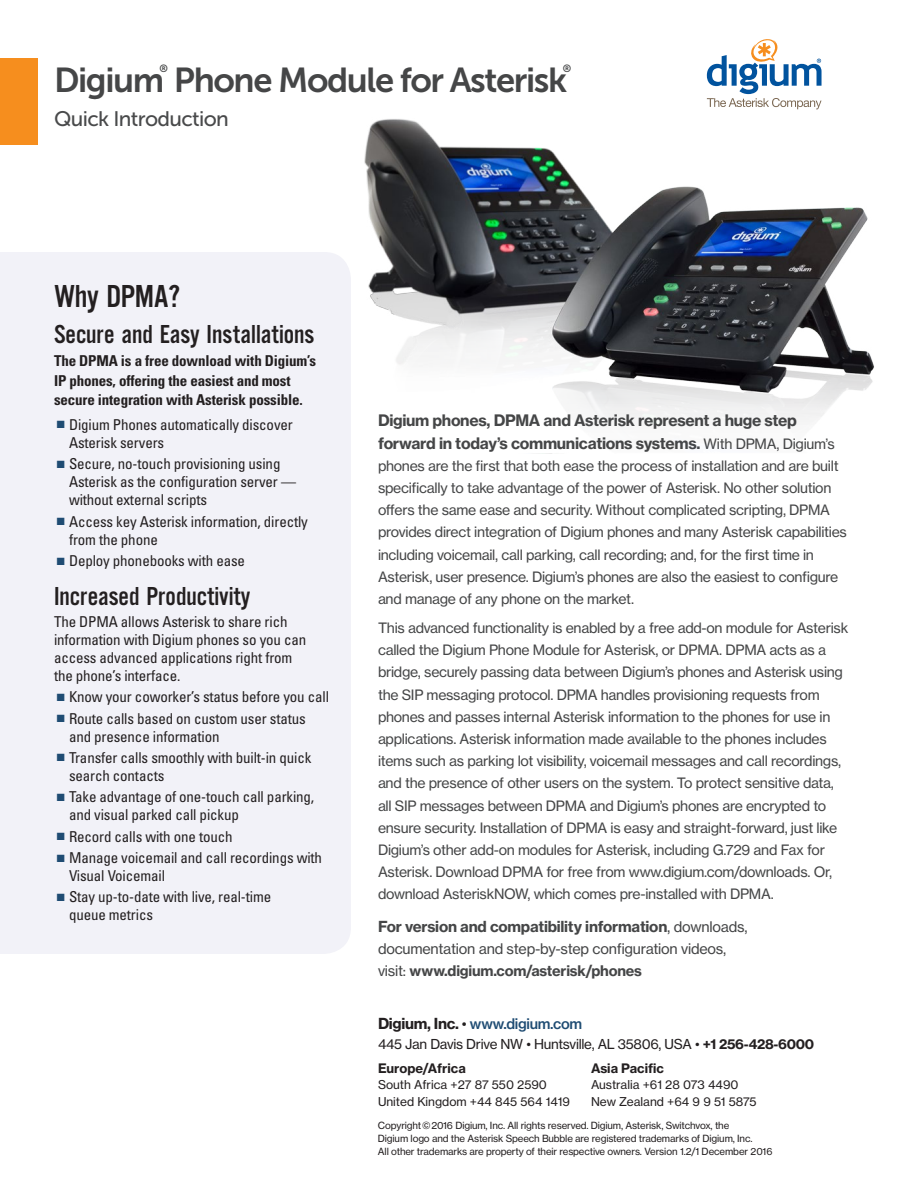
<style>
.page{position:relative;width:918px;height:1188px;background:#fff}
.page>*{position:absolute;margin:0;border:0;box-sizing:border-box;transform-origin:0 0}
.t1{font:34.5px "Museo Sans 700";letter-spacing:-.04em;color:#454647}
.t2{font:33px "Alternate Gothic EFCEOP No Three";letter-spacing:-.01em;color:#231f20}
.t3{font:27px "Alternate Gothic EFCEOP No Three";color:#231f20}
.t4{font:21px "Museo Sans 500";letter-spacing:-.03em;color:#494a4b}
.t5{font:15.6px/22.2px "N Haas Grotesk TX Std 75 Bd";letter-spacing:-.02em;color:#454647}
.t6{font:condensed 15px/18px "Univers";letter-spacing:-.01em;color:#231f20}
.t7{font:700 condensed 15px/19.5px "Univers";letter-spacing:-.01em;color:#231f20}
.t8{font:15px "N Haas Grotesk TX Std 75 Bd";letter-spacing:-.015em;color:#454647}
.t9{font:14.4px "N Haas Grotesk TX Std 55 Rg";letter-spacing:-.015em;color:#454647}
.t10{font:14.4px "N Haas Grotesk TX Std 75 Bd";letter-spacing:-.015em;color:#454647}
.t11{font:14.4px "N Haas Grotesk TX Std 65 Md";letter-spacing:-.02em;color:#1f4c73}
.t12{font:14.1px/22.2px "N Haas Grotesk TX Std 55 Rg";letter-spacing:-.02em;color:#454647}
.t13{font:13.5px "N Haas Grotesk TX Std 55 Rg";letter-spacing:-.02em;color:#231f20}
.t14{font:12.9px "N Haas Grotesk TX Std 75 Bd";color:#231f20}
.t15{font:12px "N Haas Grotesk TX Std 55 Rg";color:#231f20}
.t16{font:10.5px "Museo Sans 700";color:#454647}
.t17{font:9.75px/12.8px "N Haas Grotesk TX Std 55 Rg";letter-spacing:-.015em;color:#231f20}
.s1{color:#1f4c73}
.s2{font-family:"N Haas Grotesk TX Std 55 Rg";font-size:14.1px}
.s3{font-family:"N Haas Grotesk TX Std 55 Rg"}
.s4{font-family:"N Haas Grotesk TX Std 55 Rg";font-size:14.4px}
.s5{font-family:"N Haas Grotesk TX Std 75 Bd";font-size:15px;color:#231f20}
.s6{font-family:"N Haas Grotesk TX Std 55 Rg";color:#231f20}
.s7{font-family:"N Haas Grotesk TX Std 75 Bd"}
</style>
<div class="page">
<svg style="left:707px;top:39px;width:115px;height:69px"></svg>
<div style="left:0;top:58px;width:37px;height:87px;background:#f68e1e"></div>
<div style="left:0;top:252px;width:351px;height:702px;background:#f2f2f8"></div>
<img style="left:341px;top:108px;width:533px;height:346px">
<p class="t16" style="left:160px;top:63px;width:10px">®</p>
<p class="t16" style="left:563px;top:63px;width:10px">®</p>
<h3 class="t4" style="left:54px;top:107px;width:176px">Quick Introduction</h3>
<h1 class="t1" style="left:54px;top:61px;width:515px">Digium Phone Module for Asterisk</h1>
<h2 class="t2" style="left:54px;top:279px;width:128px">Why DPMA?</h2>
<h3 class="t3" style="left:54px;top:320px;width:262px">Secure and Easy Installations</h3>
<p class="t7" style="left:54px;top:351px;width:264px">The DPMA is a free download with Digium’s<br>IP phones, offering the easiest and most secure integration with Asterisk possible.</p>
<p class="t6" style="left:69px;top:415px;width:225px;text-indent:-12px"><span class="s1">■</span> Digium Phones automatically discover<br>Asterisk servers</p>
<p class="t6" style="left:69px;top:455px;width:229px;text-indent:-12px"><span class="s1">■</span> Secure, no-touch provisioning using<br>Asterisk as the configuration server — without external scripts</p>
<p class="t6" style="left:69px;top:512px;width:240px;text-indent:-12px"><span class="s1">■</span> Access key Asterisk information, directly from the phone</p>
<p class="t6" style="left:57px;top:552px;width:190px"><span class="s1">■</span> Deploy phonebooks with ease</p>
<h3 class="t3" style="left:54px;top:583px;width:198px">Increased Productivity</h3>
<p class="t6" style="left:54px;top:612px;width:254px">The DPMA allows Asterisk to share rich information with Digium phones so you can access advanced applications right from the phone’s interface.</p>
<p class="t6" style="left:57px;top:688px;width:274px"><span class="s1">■</span> Know your coworker’s status before you call</p>
<p class="t6" style="left:69px;top:709px;width:238px;text-indent:-12px"><span class="s1">■</span> Route calls based on custom user status and presence information</p>
<p class="t6" style="left:69px;top:748px;width:244px;text-indent:-12px"><span class="s1">■</span> Transfer calls smoothly with built-in quick search contacts</p>
<p class="t6" style="left:69px;top:788px;width:247px;text-indent:-12px"><span class="s1">■</span> Take advantage of one-touch call parking, and visual parked call pickup</p>
<p class="t6" style="left:57px;top:827px;width:177px"><span class="s1">■</span> Record calls with one touch</p>
<p class="t6" style="left:69px;top:849px;width:255px;text-indent:-12px"><span class="s1">■</span> Manage voicemail and call recordings with<br>Visual Voicemail</p>
<p class="t6" style="left:69px;top:888px;width:204px;text-indent:-12px"><span class="s1">■</span> Stay up-to-date with live, real-time queue metrics</p>
<p class="t5" style="left:378px;top:410px;width:458px">Digium phones, DPMA and Asterisk represent a huge step forward in today’s communications systems. <span class="s2">With DPMA, Digium’s</span></p>
<p class="t12" style="left:378px;top:455px;width:471px">phones are the first that both ease the process of installation and are built specifically to take advantage of the power of Asterisk. No other solution offers the same ease and security. Without complicated scripting, DPMA provides direct integration of Digium phones and many Asterisk capabilities including voicemail, call parking, call recording; and, for the first time in Asterisk, user presence. Digium’s phones are also the easiest to configure and manage of any phone on the market.</p>
<p class="t12" style="left:378px;top:617px;width:472px">This advanced functionality is enabled by a free add-on module for Asterisk called the Digium Phone Module for Asterisk, or DPMA. DPMA acts as a bridge, securely passing data between Digium’s phones and Asterisk using the SIP messaging protocol. DPMA handles provisioning requests from phones and passes internal Asterisk information to the phones for use in applications. Asterisk information made available to the phones includes items such as parking lot visibility, voicemail messages and call recordings, and the presence of other users on the system. To protect sensitive data, all SIP messages between DPMA and Digium’s phones are encrypted to ensure security. Installation of DPMA is easy and straight-forward, just like Digium’s other add-on modules for Asterisk, including G.729 and Fax for Asterisk. Download DPMA for free from www.digium.com/downloads. Or, download AsteriskNOW, which comes pre-installed with DPMA.</p>
<p class="t8" style="left:378px;top:917px;width:371px">For version and compatibility information<span class="s3">,</span> <span class="s4">downloads,</span></p>
<p class="t9" style="left:378px;top:940px;width:350px">documentation and step-by-step configuration videos,</p>
<p class="t10" style="left:378px;top:962px;width:265px"><span class="s3">visit:</span> www.digium.com/asterisk/phones</p>
<p class="t11" style="left:378px;top:1015px;width:206px"><span class="s5">Digium, Inc.</span> <span class="s6">•</span> www.digium.com</p>
<p class="t13" style="left:378px;top:1036px;width:438px">445 Jan Davis Drive NW • Huntsville, AL 35806, USA • <span class="s7">+1 256-428-6000</span></p>
<p class="t14" style="left:378px;top:1060px;width:89px">Europe/Africa</p>
<p class="t14" style="left:591px;top:1060px;width:74px">Asia Pacific</p>
<p class="t15" style="left:378px;top:1077px;width:170px">South Africa +27 87 550 2590</p>
<p class="t15" style="left:591px;top:1077px;width:149px">Australia +61 28 073 4490</p>
<p class="t15" style="left:378px;top:1094px;width:193px">United Kingdom +44 845 564 1419</p>
<p class="t15" style="left:591px;top:1094px;width:167px">New Zealand +64 9 9 51 5875</p>
<p class="t17" style="left:378px;top:1119px;width:396px">Copyright©2016 Digium, Inc. All rights reserved. Digium, Asterisk, Switchvox, the<br>Digium logo and the Asterisk Speech Bubble are registered trademarks of Digium, Inc.<br>All other trademarks are property of their respective owners. Version 1.2/1 December 2016</p>
</div>
